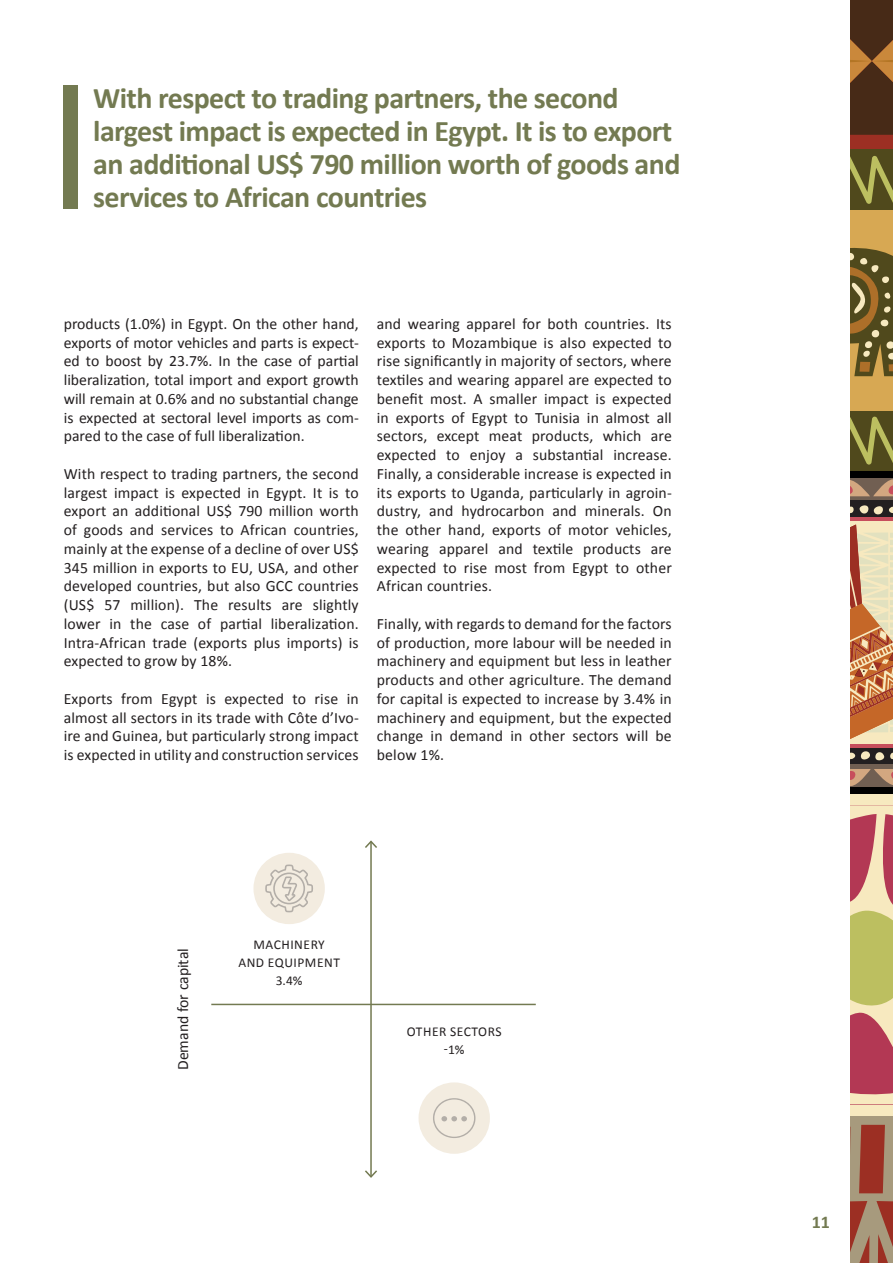
<style>
.page{position:relative;width:893px;height:1263px;background:#fff}
.page>*{position:absolute;margin:0;border:0;box-sizing:border-box;transform-origin:0 0}
.Pull_Quote-1{font:700 30px/33px "Calibri";letter-spacing:-.02em;color:#737a51}
.t1{font:700 18px "Calibri";color:#737a51}
.Bodytext{font:15.75px/18.8px "Calibri";letter-spacing:.01em;color:#231f20;text-align:justify}
.Graph_text{font:15.75px "Calibri";color:#231f20}
.Graph_Numbers{font:13.5px "Calibri";letter-spacing:.04em;color:#231f20}
</style>
<div class="page">
<div style="left:850px;top:1116px;width:43px;height:147px;background:#a79a7d"></div>
<svg style="left:876px;top:1201px;width:17px;height:62px"></svg>
<svg style="left:850px;top:1201px;width:19px;height:62px"></svg>
<svg style="left:859px;top:1125px;width:26px;height:68px"></svg>
<div style="left:850px;top:794px;width:43px;height:322px;background:#f7e9bf"></div>
<svg style="left:850px;top:0;width:43px;height:1105px"></svg>
<div style="left:64px;top:85px;width:14px;height:124px;background:#737a51"></div>
<hr style="left:211px;top:1004px;width:325px;height:1px;background:#737a51">
<hr style="left:370px;top:841px;width:2px;height:336px;background:#737a51">
<svg style="left:365px;top:840px;width:12px;height:10px"></svg>
<svg style="left:365px;top:1169px;width:12px;height:9px"></svg>
<div style="left:419px;top:1082px;width:71px;height:72px;background:#f3ece0;border-radius:50%"></div>
<div style="left:253px;top:853px;width:72px;height:71px;background:#f3ece0;border-radius:50%"></div>
<svg style="left:265px;top:864px;width:48px;height:48px"></svg>
<svg style="left:433px;top:1098px;width:42px;height:40px"></svg>
<p class="Pull_Quote-1" style="left:93px;top:81px;width:589px">With respect to trading partners, the second largest impact is expected in Egypt. It is to export an additional US$ 790 million worth of goods and services to African countries</p>
<p class="Bodytext" style="left:64px;top:314px;width:297px">products (1.0%) in Egypt. On the other hand, exports of motor vehicles and parts is expect&shy;ed to boost by 23.7%. In the case of partial liberalization, total import and export growth will remain at 0.6% and no substantial change is expected at sectoral level imports as com&shy;pared to the case of full liberalization.</p>
<p class="Bodytext" style="left:64px;top:464px;width:296px">With respect to trading partners, the second largest impact is expected in Egypt. It is to export an additional US$ 790 million worth of goods and services to African countries, mainly at the expense of a decline of over US$ 345 million in exports to EU, USA, and other developed countries, but also GCC countries (US$ 57 million). The results are slightly lower in the case of partial liberalization.<br>Intra-African trade (exports plus imports) is expected to grow by 18%.</p>
<p class="Bodytext" style="left:64px;top:689px;width:297px">Exports from Egypt is expected to rise in almost all sectors in its trade with Côte d’Ivo&shy;ire and Guinea, but particularly strong impact is expected in utility and construction services</p>
<p class="Bodytext" style="left:377px;top:314px;width:297px">and wearing apparel for both countries. Its exports to Mozambique is also expected to rise significantly in majority of sectors, where textiles and wearing apparel are expected to benefit most. A smaller impact is expected in exports of Egypt to Tunisia in almost all sectors, except meat products, which are expected to enjoy a substantial increase.<br>Finally, a considerable increase is expected in its exports to Uganda, particularly in agroin&shy;dustry, and hydrocarbon and minerals. On the other hand, exports of motor vehicles, wearing apparel and textile products are expected to rise most from Egypt to other African countries.</p>
<p class="Bodytext" style="left:377px;top:614px;width:296px">Finally, with regards to demand for the factors of production, more labour will be needed in machinery and equipment but less in leather products and other agriculture. The demand for capital is expected to increase by 3.4% in machinery and equipment, but the expected change in demand in other sectors will be below 1%.</p>
<p class="Graph_text" style="left:173px;top:1070px;width:123px;rotate:-90deg">Demand for capital</p>
<p class="Graph_Numbers" style="left:253px;top:936px;width:73px">MACHINERY</p>
<p class="Graph_Numbers" style="left:238px;top:954px;width:103px">AND EQUIPMENT</p>
<p class="Graph_Numbers" style="left:276px;top:972px;width:28px">3.4%</p>
<p class="Graph_Numbers" style="left:407px;top:1023px;width:96px">OTHER SECTORS</p>
<p class="Graph_Numbers" style="left:444px;top:1041px;width:22px">-1%</p>
<p class="t1" style="left:812px;top:1210px;width:19px">11</p>
</div>
